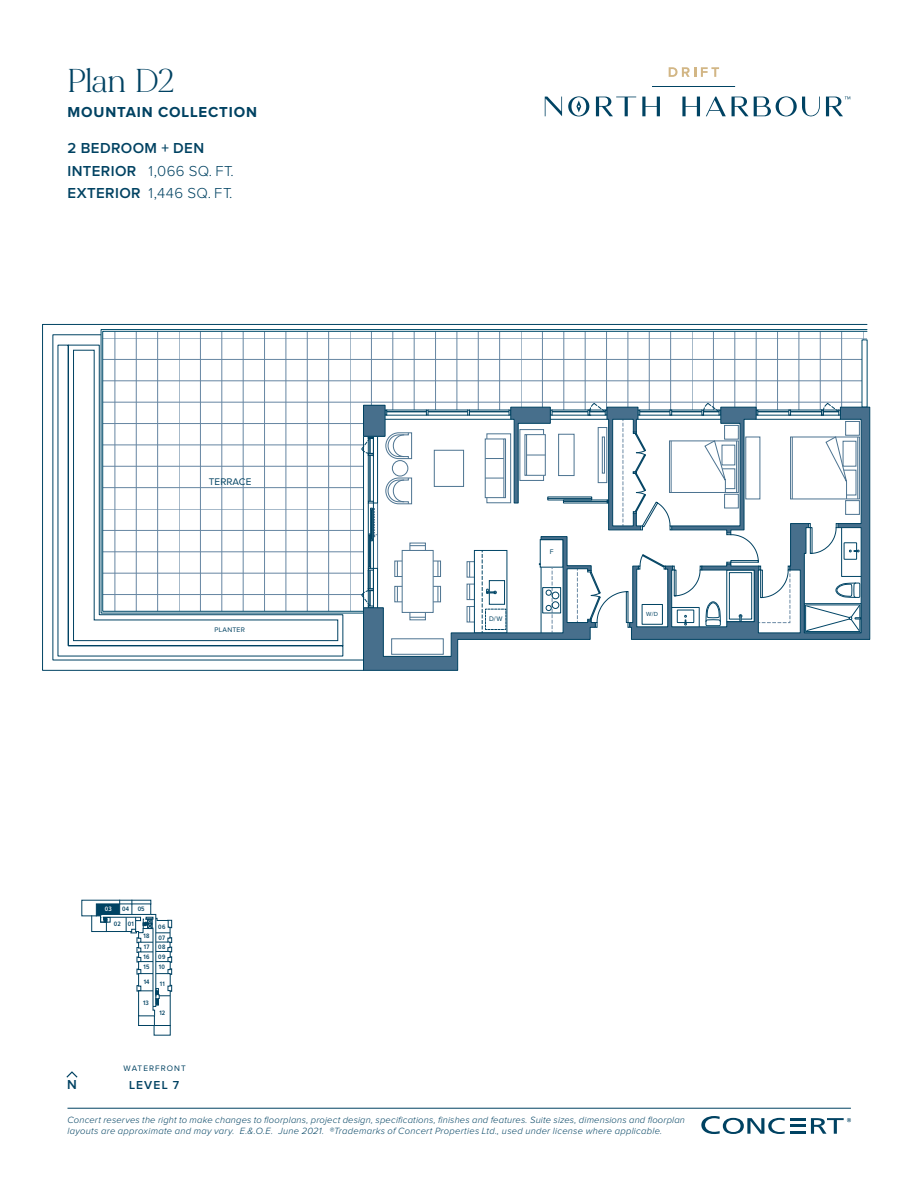
<style>
.page{position:relative;width:918px;height:1188px;background:#fff}
.page>*{position:absolute;margin:0;border:0;box-sizing:border-box;transform-origin:0 0}
.t1{font:33px "MADE Mirage";letter-spacing:-.025em;color:#004262}
.t2{font:600 15px/22.5px "Proxima Nova";letter-spacing:.025em;color:#004262}
.t3{font:700 15px "Proxima Nova";letter-spacing:.06em;color:#004262}
.t4{font:600 13.5px "Proxima Nova";color:#004262}
.t5{font:600 12px "Proxima Nova";letter-spacing:.1em;color:#004262}
.t6{font:9.9px "Proxima Nova";color:#004262}
.t7{font:italic 300 9.3px/11.2px "Proxima Nova";letter-spacing:.02em;color:#004262}
.t8{font:8.25px "Proxima Nova";letter-spacing:.125em;color:#004262}
.t9{font:6.9px "Proxima Nova";letter-spacing:.04em;color:#004262}
.t10{font:600 6.6px/10.5px "Proxima Nova Cond";letter-spacing:.045em;color:#004262}
.t11{font:600 6.6px "Proxima Nova Cond";color:#fff}
.t12{font:6.15px "Proxima Nova";color:#004262}
.s1{font-weight:300}
</style>
<div class="page">
<svg style="left:66px;top:1071px;width:12px;height:7px"></svg>
<svg style="left:81px;top:900px;width:91px;height:126px"></svg>
<svg style="left:42px;top:324px;width:825px;height:347px"></svg>
<svg style="left:53px;top:334px;width:308px;height:326px"></svg>
<svg style="left:58px;top:345px;width:285px;height:311px"></svg>
<svg style="left:101px;top:329px;width:766px;height:284px"></svg>
<div style="left:862px;top:340px;width:5px;height:67px;background:#fff"></div>
<svg style="left:821px;top:403px;width:20px;height:4px"></svg>
<svg style="left:361px;top:403px;width:430px;height:268px"></svg>
<svg style="left:629px;top:407px;width:241px;height:233px"></svg>
<hr style="left:653px;top:86px;width:82px;height:1px;background:#004363">
<svg style="left:669px;top:67px;width:50px;height:10px"></svg>
<svg style="left:545px;top:97px;width:17px;height:19px"></svg>
<svg style="left:596px;top:97px;width:40px;height:19px"></svg>
<svg style="left:642px;top:97px;width:18px;height:19px"></svg>
<svg style="left:568px;top:96px;width:21px;height:20px"></svg>
<svg style="left:682px;top:97px;width:18px;height:19px"></svg>
<svg style="left:706px;top:97px;width:20px;height:19px"></svg>
<svg style="left:732px;top:96px;width:88px;height:20px"></svg>
<svg style="left:826px;top:96px;width:24px;height:20px"></svg>
<hr style="left:68px;top:1108px;width:783px;height:1px;background:#004262">
<hr style="left:790px;top:1118px;width:15px;height:3px;background:#004262">
<hr style="left:790px;top:1124px;width:15px;height:3px;background:#004262">
<hr style="left:790px;top:1131px;width:15px;height:3px;background:#004262">
<svg style="left:701px;top:1116px;width:84px;height:18px"></svg>
<svg style="left:811px;top:1118px;width:40px;height:16px"></svg>
<p class="t1" style="left:68px;top:60px;width:109px">Plan D2</p>
<h2 class="t3" style="left:68px;top:105px;width:191px">MOUNTAIN COLLECTION</h2>
<p class="t2" style="left:68px;top:137px;width:168px">2 BEDROOM + DEN<br>INTERIOR <span class="s1">1,066 SQ. FT.<br></span>EXTERIOR <span class="s1">1,446 SQ. FT.</span></p>
<p class="t6" style="left:209px;top:477px;width:44px">TERRACE</p>
<p class="t9" style="left:214px;top:626px;width:32px">PLANTER</p>
<h3 class="t4" style="left:67px;top:1079px;width:11px">N</h3>
<p class="t11" style="left:105px;top:906px;width:8px">03</p>
<p class="t10" style="left:122px;top:904px;width:8px">04</p>
<p class="t10" style="left:138px;top:904px;width:8px">05</p>
<p class="t10" style="left:114px;top:919px;width:21px">02 01</p>
<p class="t10" style="left:144px;top:931px;width:8px;line-height:11.1px">18<br>17</p>
<p class="t10" style="left:144px;top:952px;width:8px">16<br>15</p>
<p class="t10" style="left:144px;top:977px;width:7px">14</p>
<p class="t10" style="left:143px;top:998px;width:7px">13</p>
<p class="t10" style="left:158px;top:922px;width:9px">06<br>07</p>
<p class="t10" style="left:158px;top:942px;width:9px;text-align:justify">08<br>09<br>10</p>
<p class="t10" style="left:160px;top:979px;width:6px">11</p>
<p class="t10" style="left:159px;top:1008px;width:7px">12</p>
<p class="t8" style="left:124px;top:1065px;width:64px">WATERFRONT</p>
<p class="t5" style="left:129px;top:1080px;width:52px">LEVEL 7</p>
<p class="t9" style="left:489px;top:615px;width:15px">D/W</p>
<p class="t9" style="left:550px;top:549px;width:5px">F</p>
<p class="t12" style="left:646px;top:611px;width:13px">W/D</p>
<p class="t7" style="left:68px;top:1114px;width:619px">Concert reserves the right to make changes to floorplans, project design, specifications, finishes and features. Suite sizes, dimensions and floorplan layouts are approximate and may vary. E.&amp;.O.E. June 2021. ®Trademarks of Concert Properties Ltd., used under license where applicable.</p>
</div>
